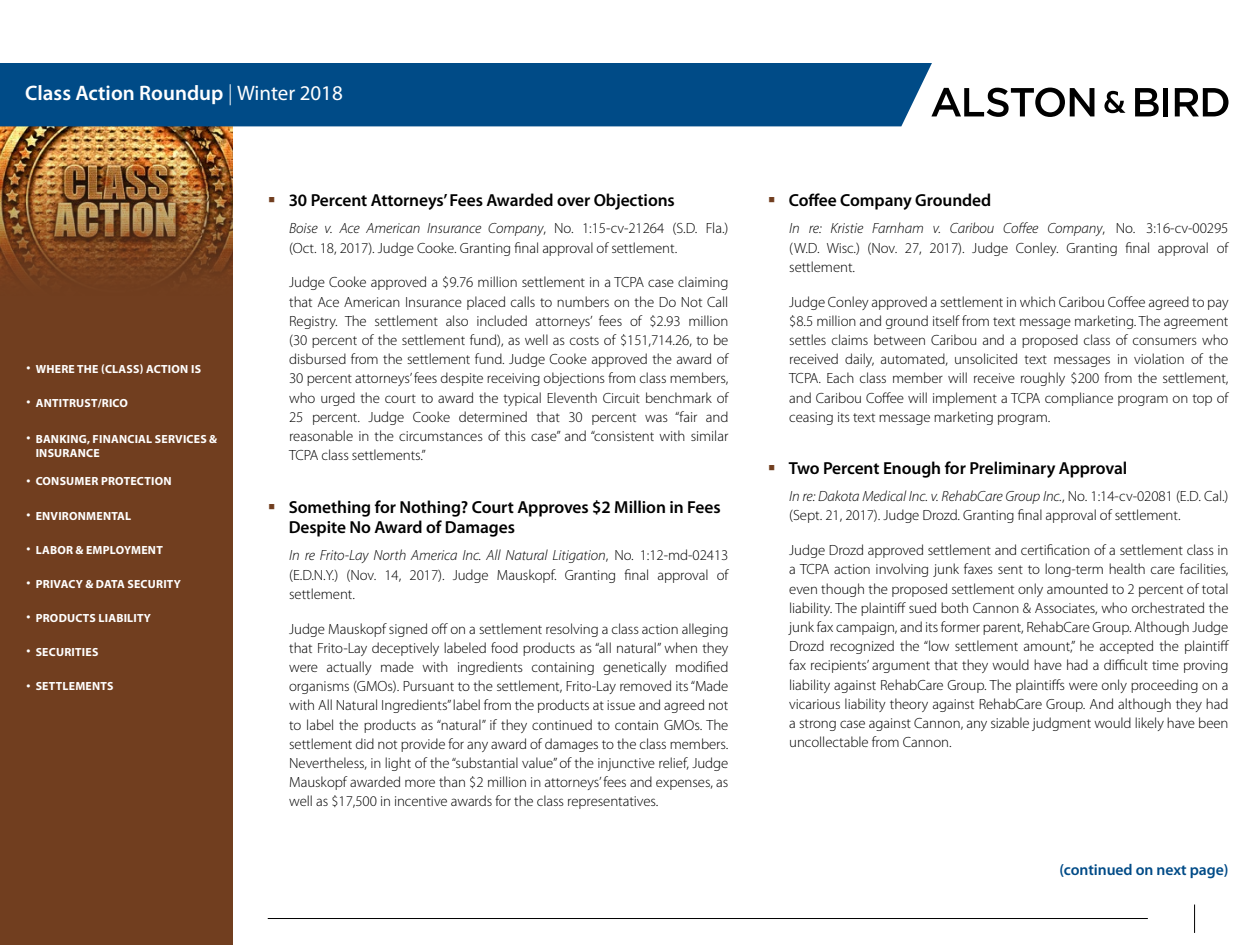
<style>
.page{position:relative;width:1260px;height:945px;background:#fff}
.page>*{position:absolute;margin:0;border:0;box-sizing:border-box;transform-origin:0 0}
.t1{font:600 21px "Myriad Pro";color:#fff}
.t2{font:600 17.5px/21px "Myriad Pro";letter-spacing:-.005em;color:#000}
.t3{font:600 15.75px "Myriad Pro";letter-spacing:-.005em;color:#004b87}
.t4{font:300 14.88px/19.2px "Myriad Pro";letter-spacing:-.005em;color:#000;text-align:justify}
.t5{font:700 11.9px/14.2px "Myriad Pro";letter-spacing:.02em;color:#fff}
.s1{font-weight:300}
.s2{font-weight:400}
.s3{font-style:italic}
</style>
<div class="page">
<div style="left:0;top:126px;width:234px;height:819px;background:#713e1f"></div>
<img style="left:0;top:126px;width:234px;height:173px">
<svg style="left:932px;top:88px;width:162px;height:29px"></svg>
<svg style="left:1104px;top:91px;width:22px;height:22px"></svg>
<svg style="left:1135px;top:88px;width:24px;height:28px"></svg>
<hr style="left:1164px;top:88px;width:4px;height:28px;background:#000">
<svg style="left:1175px;top:88px;width:53px;height:28px"></svg>
<svg style="left:1194px;top:905px;width:1px;height:28px"></svg>
<div style="left:0;top:63px;width:932px;height:63px;background:#004b87"></div>
<hr style="left:268px;top:918px;width:880px;height:1px;background:#000">
<h1 class="t1" style="left:25px;top:80px;width:319px">Class Action Roundup <span class="s1">|</span> <span class="s2">Winter 2018</span></h1>
<p class="t5" style="left:27px;top:361px;width:176px">• WHERE THE (CLASS) ACTION IS</p>
<p class="t5" style="left:27px;top:395px;width:103px">• ANTITRUST/RICO</p>
<p class="t5" style="left:36px;top:431px;width:183px;text-indent:-9px">• BANKING, FINANCIAL SERVICES &amp;<br>INSURANCE</p>
<p class="t5" style="left:27px;top:474px;width:146px">• CONSUMER PROTECTION</p>
<p class="t5" style="left:27px;top:508px;width:106px">• ENVIRONMENTAL</p>
<p class="t5" style="left:27px;top:542px;width:138px">• LABOR &amp; EMPLOYMENT</p>
<p class="t5" style="left:27px;top:576px;width:156px">• PRIVACY &amp; DATA SECURITY</p>
<p class="t5" style="left:27px;top:611px;width:126px">• PRODUCTS LIABILITY</p>
<p class="t5" style="left:27px;top:645px;width:73px">• SECURITIES</p>
<p class="t5" style="left:27px;top:679px;width:88px">• SETTLEMENTS</p>
<p class="t2" style="left:289px;top:190px;width:388px">30 Percent Attorneys’ Fees Awarded over Objections</p>
<p class="t4" style="left:289px;top:219px;width:441px"><span class="s3">Boise v. Ace American Insurance Company</span>, No. 1:15-cv-21264 (S.D. Fla.) (Oct. 18, 2017). Judge Cooke. Granting final approval of settlement.</p>
<p class="t4" style="left:289px;top:273px;width:441px">Judge Cooke approved a $9.76 million settlement in a TCPA case claiming that Ace American Insurance placed calls to numbers on the Do Not Call Registry. The settlement also included attorneys’ fees of $2.93 million (30 percent of the settlement fund), as well as costs of $151,714.26, to be disbursed from the settlement fund. Judge Cooke approved the award of 30 percent attorneys’ fees despite receiving objections from class members, who urged the court to award the typical Eleventh Circuit benchmark of 25 percent. Judge Cooke determined that 30 percent was “fair and reasonable in the circumstances of this case” and “consistent with similar TCPA class settlements.”</p>
<p class="t2" style="left:289px;top:496px;width:433px">Something for Nothing? Court Approves $2 Million in Fees<br>Despite No Award of Damages</p>
<p class="t4" style="left:289px;top:546px;width:441px"><span class="s3">In re Frito-Lay North America Inc. All Natural Litigation</span>, No. 1:12-md-02413 (E.D.N.Y.) (Nov. 14, 2017). Judge Mauskopf. Granting final approval of settlement.</p>
<p class="t4" style="left:289px;top:619px;width:441px">Judge Mauskopf signed off on a settlement resolving a class action alleging that Frito-Lay deceptively labeled food products as “all natural” when they were actually made with ingredients containing genetically modified organisms (GMOs). Pursuant to the settlement, Frito-Lay removed its “Made with All Natural Ingredients” label from the products at issue and agreed not to label the products as “natural” if they continued to contain GMOs. The settlement did not provide for any award of damages to the class members.<br>Nevertheless, in light of the “substantial value” of the injunctive relief, Judge Mauskopf awarded more than $2 million in attorneys’ fees and expenses, as well as $17,500 in incentive awards for the class representatives.</p>
<p class="t2" style="left:789px;top:190px;width:204px">Coffee Company Grounded</p>
<p class="t4" style="left:789px;top:219px;width:441px"><span class="s3">In re: Kristie Farnham v. Caribou Coffee Company</span>, No. 3:16-cv-00295 (W.D. Wisc.) (Nov. 27, 2017). Judge Conley. Granting final approval of settlement.</p>
<p class="t4" style="left:789px;top:292px;width:441px">Judge Conley approved a settlement in which Caribou Coffee agreed to pay $8.5 million and ground itself from text message marketing. The agreement settles claims between Caribou and a proposed class of consumers who received daily, automated, unsolicited text messages in violation of the TCPA. Each class member will receive roughly $200 from the settlement, and Caribou Coffee will implement a TCPA compliance program on top of ceasing its text message marketing program.</p>
<p class="t2" style="left:789px;top:457px;width:340px">Two Percent Enough for Preliminary Approval</p>
<p class="t4" style="left:789px;top:486px;width:441px"><span class="s3">In re: Dakota Medical Inc. v. RehabCare Group Inc.</span>, No. 1:14-cv-02081 (E.D. Cal.) (Sept. 21, 2017). Judge Drozd. Granting final approval of settlement.</p>
<p class="t4" style="left:789px;top:541px;width:442px">Judge Drozd approved settlement and certification of a settlement class in a TCPA action involving junk faxes sent to long-term health care facilities, even though the proposed settlement only amounted to 2 percent of total liability. The plaintiff sued both Cannon &amp; Associates, who orchestrated the junk fax campaign, and its former parent, RehabCare Group. Although Judge Drozd recognized the “low settlement amount,” he accepted the plaintiff fax recipients’ argument that they would have had a difficult time proving liability against RehabCare Group. The plaintiffs were only proceeding on a vicarious liability theory against RehabCare Group. And although they had a strong case against Cannon, any sizable judgment would likely have been uncollectable from Cannon.</p>
<p class="t3" style="left:1059px;top:860px;width:171px">(continued on next page)</p>
</div>
